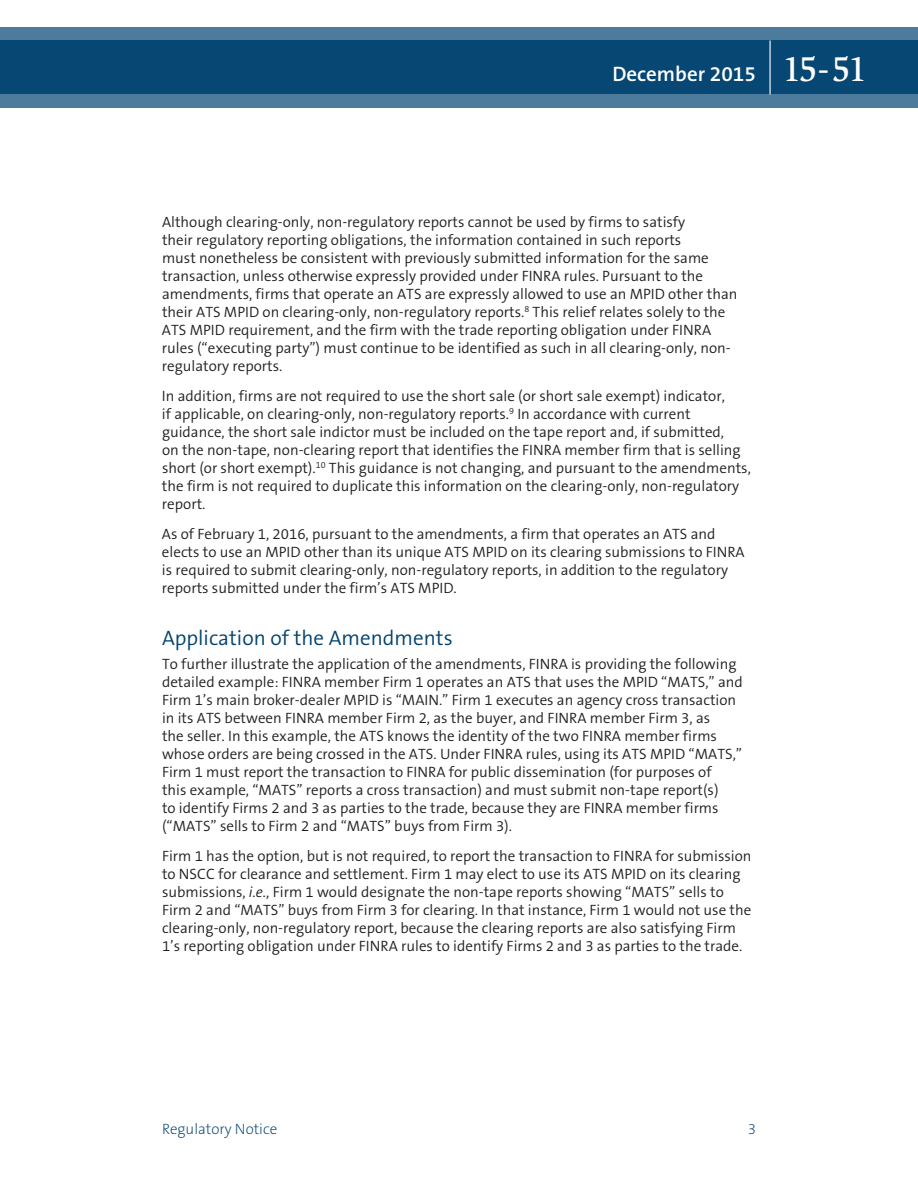
<style>
.page{position:relative;width:918px;height:1188px;background:#fff}
.page>*{position:absolute;margin:0;border:0;box-sizing:border-box;transform-origin:0 0}
.t1{font:300 21px "The Sans B4";color:#004270}
.t2{font:600 21px "The Sans B6";color:#fff}
.t3{font:300 15px/18px "The Sans B4";color:#231f20}
.t4{font:200 15px "The Sans B2";color:#004270}
.s1{font-family:"Slimbach LT";font-weight:500;font-size:36px}
.s2{font-style:italic}
</style>
<div class="page">
<svg style="left:0;top:27px;width:918px;height:81px;background:#1e5881"></svg>
<hr style="left:770px;top:40px;width:1px;height:54px;background:#fff">
<h1 class="t2" style="left:612px;top:62px;width:257px">December 2015 <span class="s1">15-51</span></h1>
<p class="t3" style="left:162px;top:213px;width:577px">Although clearing-only, non-regulatory reports cannot be used by firms to satisfy<br>their regulatory reporting obligations, the information contained in such reports<br>must nonetheless be consistent with previously submitted information for the same transaction, unless otherwise expressly provided under FINRA rules. Pursuant to the amendments, firms that operate an ATS are expressly allowed to use an MPID other than their ATS MPID on clearing-only, non-regulatory reports.<sup>8</sup> This relief relates solely to the ATS MPID requirement, and the firm with the trade reporting obligation under FINRA rules (“executing party”) must continue to be identified as such in all clearing-only, non&shy;regulatory reports.</p>
<p class="t3" style="left:162px;top:387px;width:590px">In addition, firms are not required to use the short sale (or short sale exempt) indicator,<br>if applicable, on clearing-only, non-regulatory reports.<sup>9</sup> In accordance with current guidance, the short sale indictor must be included on the tape report and, if submitted,<br>on the non-tape, non-clearing report that identifies the FINRA member firm that is selling short (or short exempt).<sup>10</sup> This guidance is not changing, and pursuant to the amendments, the firm is not required to duplicate this information on the clearing-only, non-regulatory report.</p>
<p class="t3" style="left:162px;top:525px;width:584px">As of February 1, 2016, pursuant to the amendments, a firm that operates an ATS and elects to use an MPID other than its unique ATS MPID on its clearing submissions to FINRA is required to submit clearing-only, non-regulatory reports, in addition to the regulatory reports submitted under the firm’s ATS MPID.</p>
<h1 class="t1" style="left:162px;top:627px;width:292px">Application of the Amendments</h1>
<p class="t3" style="left:162px;top:656px;width:582px">To further illustrate the application of the amendments, FINRA is providing the following detailed example: FINRA member Firm 1 operates an ATS that uses the MPID “MATS,” and Firm 1’s main broker-dealer MPID is “MAIN.” Firm 1 executes an agency cross transaction in its ATS between FINRA member Firm 2, as the buyer, and FINRA member Firm 3, as<br>the seller. In this example, the ATS knows the identity of the two FINRA member firms whose orders are being crossed in the ATS. Under FINRA rules, using its ATS MPID “MATS,” Firm 1 must report the transaction to FINRA for public dissemination (for purposes of<br>this example, “MATS” reports a cross transaction) and must submit non-tape report(s)<br>to identify Firms 2 and 3 as parties to the trade, because they are FINRA member firms (“MATS” sells to Firm 2 and “MATS” buys from Firm 3).</p>
<p class="t3" style="left:162px;top:848px;width:591px">Firm 1 has the option, but is not required, to report the transaction to FINRA for submission to NSCC for clearance and settlement. Firm 1 may elect to use its ATS MPID on its clearing submissions, <span class="s2">i.e.</span>, Firm 1 would designate the non-tape reports showing “MATS” sells to Firm 2 and “MATS” buys from Firm 3 for clearing. In that instance, Firm 1 would not use the clearing-only, non-regulatory report, because the clearing reports are also satisfying Firm 1’s reporting obligation under FINRA rules to identify Firms 2 and 3 as parties to the trade.</p>
<p class="t4" style="left:162px;top:1121px;width:117px">Regulatory Notice</p>
<p class="t4" style="left:748px;top:1121px;width:10px">3</p>
</div>
